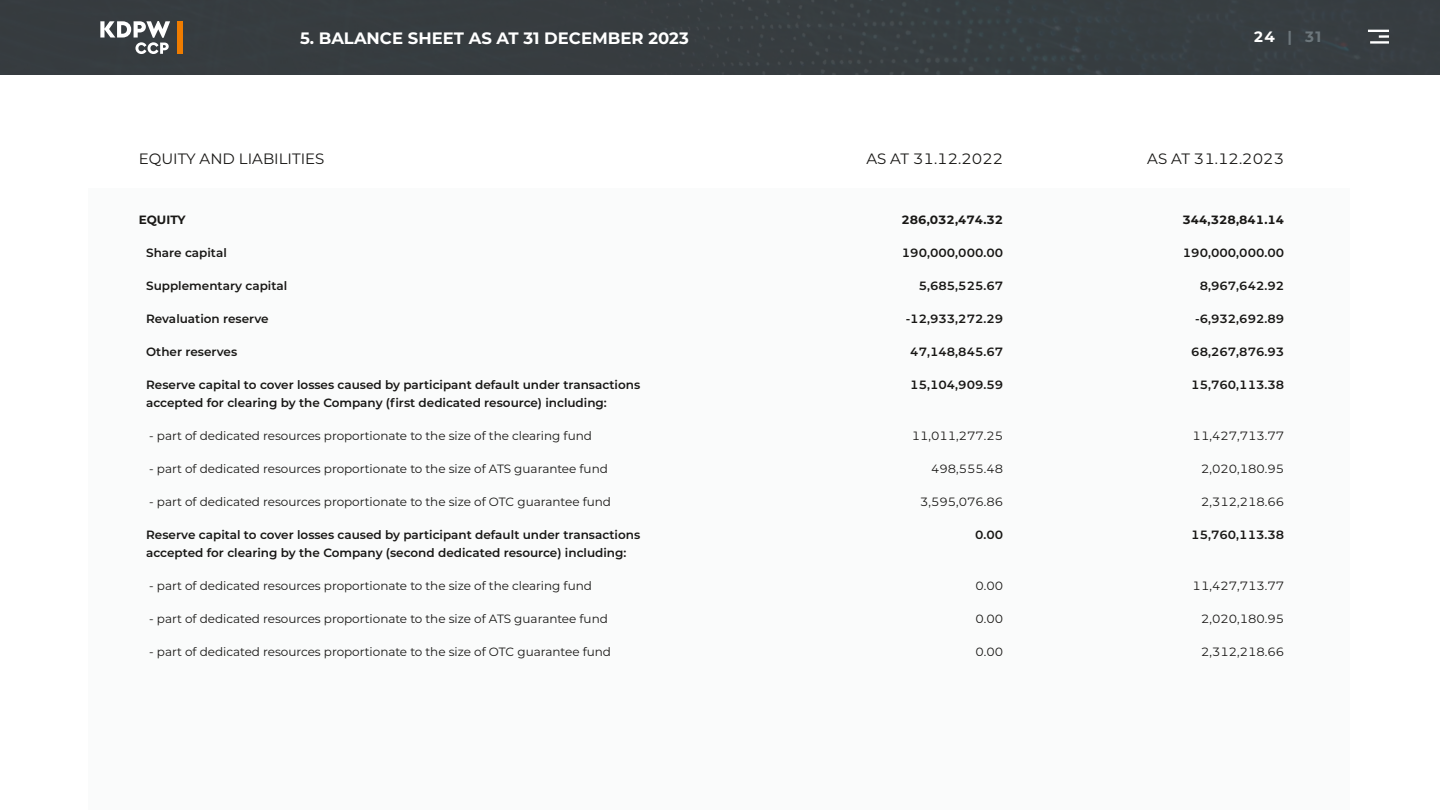
<style>
.page{position:relative;width:1440px;height:810px;background:#fff}
.page>*{position:absolute;margin:0;border:0;box-sizing:border-box;transform-origin:0 0}
.t1{font:700 16.5px "Montserrat";color:#fff}
.t2{font:15px "Montserrat";color:#181715}
.t3{font:700 15px "Montserrat";color:#6d777c}
.t4{font:12px "Montserrat";letter-spacing:-.005em;color:#181715}
.t5{font:600 12px/18px "Montserrat";color:#181715}
.t6{font:700 12px "Montserrat";color:#181715}
.s1{color:#fff}
</style>
<div class="page">
<div style="left:0;top:0;width:1440px;height:75px;background:#373d40"></div>
<hr style="left:1368px;top:30px;width:21px;height:2px;background:#fff">
<svg style="left:1379px;top:35px;width:10px;height:3px"></svg>
<hr style="left:1370px;top:41px;width:19px;height:3px;background:#fff">
<svg style="left:100px;top:21px;width:70px;height:33px"></svg>
<div style="left:178px;top:21px;width:5px;height:33px;background:#ef7c00"></div>
<div style="left:89px;top:189px;width:1261px;height:621px;background:#fafbfb"></div>
<h1 class="t1" style="left:300px;top:28px;width:390px">5. BALANCE SHEET AS AT 31 DECEMBER 2023</h1>
<p class="t3" style="left:1254px;top:27px;width:69px"><span class="s1">24</span> | 31</p>
<p class="t2" style="left:139px;top:149px;width:187px">EQUITY AND LIABILITIES</p>
<p class="t2" style="left:866px;top:149px;width:138px">AS AT 31.12.2022</p>
<p class="t2" style="left:1147px;top:149px;width:138px">AS AT 31.12.2023</p>
<p class="t6" style="left:139px;top:212px;width:48px">EQUITY</p>
<p class="t5" style="left:146px;top:243px;width:82px">Share capital</p>
<p class="t5" style="left:146px;top:276px;width:143px">Supplementary capital</p>
<p class="t5" style="left:146px;top:309px;width:124px">Revaluation reserve</p>
<p class="t5" style="left:146px;top:342px;width:93px">Other reserves</p>
<p class="t5" style="left:146px;top:375px;width:496px">Reserve capital to cover losses caused by participant default under transactions accepted for clearing by the Company (first dedicated resource) including:</p>
<p class="t4" style="left:149px;top:428px;width:444px">- part of dedicated resources proportionate to the size of the clearing fund</p>
<p class="t4" style="left:149px;top:461px;width:460px">- part of dedicated resources proportionate to the size of ATS guarantee fund</p>
<p class="t4" style="left:149px;top:494px;width:463px">- part of dedicated resources proportionate to the size of OTC guarantee fund</p>
<p class="t5" style="left:146px;top:525px;width:496px">Reserve capital to cover losses caused by participant default under transactions accepted for clearing by the Company (second dedicated resource) including:</p>
<p class="t4" style="left:149px;top:578px;width:444px">- part of dedicated resources proportionate to the size of the clearing fund</p>
<p class="t4" style="left:149px;top:611px;width:460px">- part of dedicated resources proportionate to the size of ATS guarantee fund</p>
<p class="t4" style="left:149px;top:644px;width:463px">- part of dedicated resources proportionate to the size of OTC guarantee fund</p>
<p class="t6" style="left:901px;top:212px;width:103px">286,032,474.32</p>
<p class="t5" style="left:902px;top:243px;width:103px">190,000,000.00</p>
<p class="t5" style="left:919px;top:276px;width:86px">5,685,525.67</p>
<p class="t5" style="left:906px;top:309px;width:99px">-12,933,272.29</p>
<p class="t5" style="left:910px;top:342px;width:94px">47,148,845.67</p>
<p class="t5" style="left:910px;top:375px;width:94px">15,104,909.59</p>
<p class="t4" style="left:912px;top:428px;width:93px">11,011,277.25</p>
<p class="t4" style="left:931px;top:461px;width:74px">498,555.48</p>
<p class="t4" style="left:920px;top:494px;width:85px">3,595,076.86</p>
<p class="t5" style="left:975px;top:525px;width:30px">0.00</p>
<p class="t4" style="left:976px;top:578px;width:29px">0.00</p>
<p class="t4" style="left:976px;top:611px;width:29px">0.00</p>
<p class="t4" style="left:976px;top:644px;width:29px">0.00</p>
<p class="t6" style="left:1182px;top:212px;width:103px">344,328,841.14</p>
<p class="t5" style="left:1183px;top:243px;width:103px">190,000,000.00</p>
<p class="t5" style="left:1200px;top:276px;width:86px">8,967,642.92</p>
<p class="t5" style="left:1195px;top:309px;width:91px">-6,932,692.89</p>
<p class="t5" style="left:1191px;top:342px;width:94px">68,267,876.93</p>
<p class="t5" style="left:1191px;top:375px;width:94px">15,760,113.38</p>
<p class="t4" style="left:1193px;top:428px;width:93px">11,427,713.77</p>
<p class="t4" style="left:1201px;top:461px;width:85px">2,020,180.95</p>
<p class="t4" style="left:1201px;top:494px;width:85px">2,312,218.66</p>
<p class="t5" style="left:1191px;top:525px;width:94px">15,760,113.38</p>
<p class="t4" style="left:1193px;top:578px;width:93px">11,427,713.77</p>
<p class="t4" style="left:1201px;top:611px;width:85px">2,020,180.95</p>
<p class="t4" style="left:1201px;top:644px;width:85px">2,312,218.66</p>
</div>
